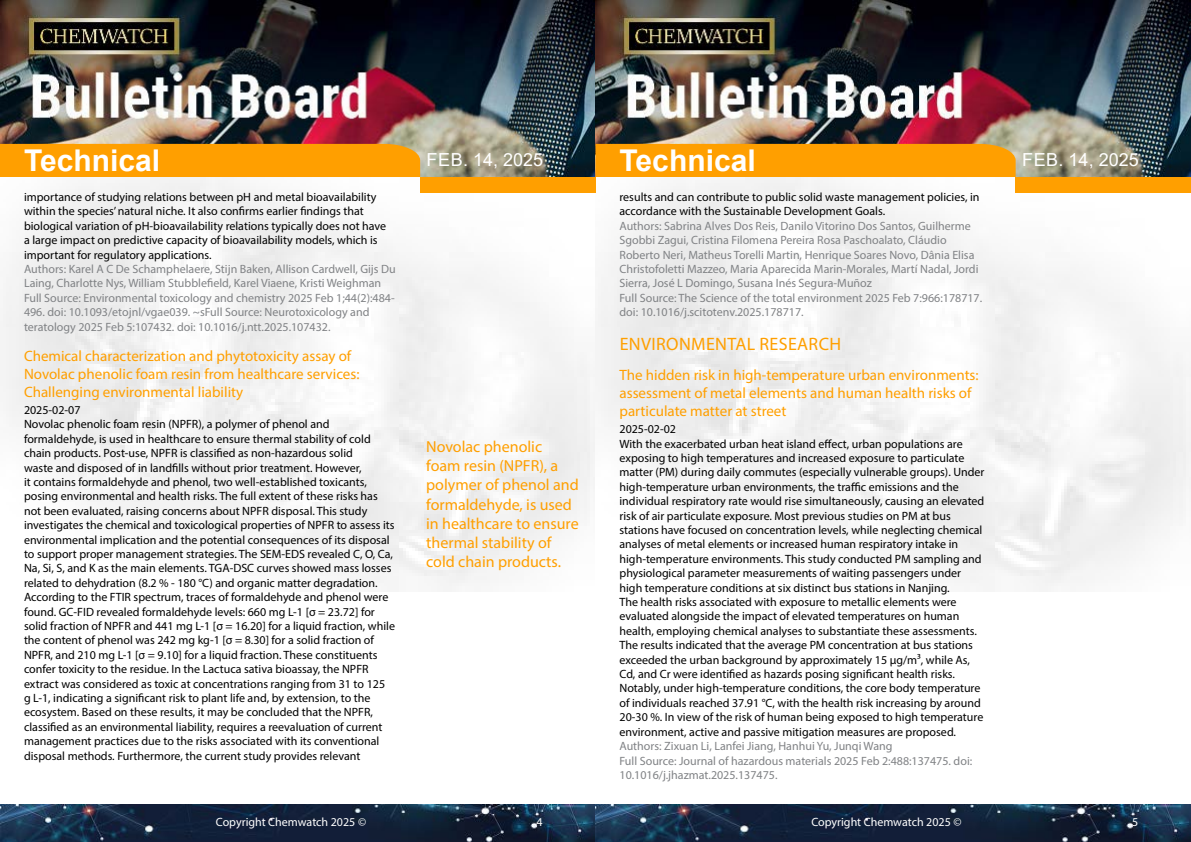
<style>
.page{position:relative;width:1191px;height:842px;background:#fff}
.page>*{position:absolute;margin:0;border:0;box-sizing:border-box;transform-origin:0 0}
.t1{font:700 30px "Arial";color:#fff}
.t2{font:18px "Arial";color:#fff}
.t3{font:18px "Myriad Pro";letter-spacing:.02em;color:#ff9f00}
.t4{font:16px/19.2px "Myriad Pro";color:#ff9f00}
.t5{font:15px/18px "Myriad Pro";color:#ff9f00}
.t6{font:12px/14.4px "Myriad Pro";color:#000}
.t7{font:12px/14.4px "Myriad Pro";color:#808285}
.t8{font:12px "Myriad Pro";color:#fff}
</style>
<div class="page">
<img style="left:0;top:0;width:1191px;height:592px">
<div style="left:420px;top:177px;width:175px;height:15px;background:#ff9f00"></div>
<div style="left:1015px;top:177px;width:176px;height:15px;background:#ff9f00"></div>
<div style="left:0;top:144px;width:420px;height:33px;background:#ff9f00"></div>
<div style="left:595px;top:144px;width:420px;height:33px;background:#ff9f00"></div>
<img style="left:0;top:804px;width:1191px;height:38px">
<h1 class="t1" style="left:24px;top:139px;width:138px">Technical</h1>
<h1 class="t1" style="left:619px;top:139px;width:138px">Technical</h1>
<p class="t6" style="left:24px;top:190px;width:364px">importance of studying relations between pH and metal bioavailability within the species’ natural niche. It also confirms earlier findings that biological variation of pH-bioavailability relations typically does not have a large impact on predictive capacity of bioavailability models, which is important for regulatory applications.</p>
<p class="t7" style="left:24px;top:262px;width:373px">Authors: Karel A C De Schamphelaere, Stijn Baken, Allison Cardwell, Gijs Du Laing, Charlotte Nys, William Stubblefield, Karel Viaene, Kristi Weighman Full Source: Environmental toxicology and chemistry 2025 Feb 1;44(2):484- 496. doi: 10.1093/etojnl/vgae039. ~sFull Source: Neurotoxicology and teratology 2025 Feb 5:107432. doi: 10.1016/j.ntt.2025.107432.</p>
<p class="t5" style="left:24px;top:346px;width:337px">Chemical characterization and phytotoxicity assay of<br>Novolac phenolic foam resin from healthcare services:<br>Challenging environmental liability</p>
<p class="t6" style="left:24px;top:403px;width:372px">2025-02-07<br>Novolac phenolic foam resin (NPFR), a polymer of phenol and formaldehyde, is used in healthcare to ensure thermal stability of cold chain products. Post-use, NPFR is classified as non-hazardous solid<br>waste and disposed of in landfills without prior treatment. However,<br>it contains formaldehyde and phenol, two well-established toxicants, posing environmental and health risks. The full extent of these risks has not been evaluated, raising concerns about NPFR disposal. This study investigates the chemical and toxicological properties of NPFR to assess its environmental implication and the potential consequences of its disposal to support proper management strategies. The SEM-EDS revealed C, O, Ca, Na, Si, S, and K as the main elements. TGA-DSC curves showed mass losses related to dehydration (8.2 % - 180 °C) and organic matter degradation.<br>According to the FTIR spectrum, traces of formaldehyde and phenol were found. GC-FID revealed formaldehyde levels: 660 mg L-1 [σ = 23.72] for solid fraction of NPFR and 441 mg L-1 [σ = 16.20] for a liquid fraction, while the content of phenol was 242 mg kg-1 [σ = 8.30] for a solid fraction of NPFR, and 210 mg L-1 [σ = 9.10] for a liquid fraction. These constituents confer toxicity to the residue. In the Lactuca sativa bioassay, the NPFR extract was considered as toxic at concentrations ranging from 31 to 125<br>g L-1, indicating a significant risk to plant life and, by extension, to the ecosystem. Based on these results, it may be concluded that the NPFR, classified as an environmental liability, requires a reevaluation of current management practices due to the risks associated with its conventional disposal methods. Furthermore, the current study provides relevant</p>
<h2 class="t2" style="left:426px;top:148px;width:118px">Feb. 14, 2025</h2>
<h2 class="t2" style="left:1022px;top:148px;width:118px">Feb. 14, 2025</h2>
<p class="t6" style="left:619px;top:190px;width:361px">results and can contribute to public solid waste management policies, in accordance with the Sustainable Development Goals.</p>
<p class="t7" style="left:619px;top:218px;width:364px">Authors: Sabrina Alves Dos Reis, Danilo Vitorino Dos Santos, Guilherme Sgobbi Zagui, Cristina Filomena Pereira Rosa Paschoalato, Cláudio Roberto Neri, Matheus Torelli Martin, Henrique Soares Novo, Dânia Elisa Christofoletti Mazzeo, Maria Aparecida Marin-Morales, Martí Nadal, Jordi Sierra, José L Domingo, Susana Inés Segura-Muñoz<br>Full Source: The Science of the total environment 2025 Feb 7:966:178717. doi: 10.1016/j.scitotenv.2025.178717.</p>
<h2 class="t3" style="left:619px;top:333px;width:223px">ENVIRONMENTAL RESEARCH</h2>
<p class="t5" style="left:619px;top:366px;width:361px">The hidden risk in high-temperature urban environments: assessment of metal elements and human health risks of particulate matter at street</p>
<p class="t6" style="left:619px;top:422px;width:366px">2025-02-02<br>With the exacerbated urban heat island effect, urban populations are exposing to high temperatures and increased exposure to particulate matter (PM) during daily commutes (especially vulnerable groups). Under high-temperature urban environments, the traffic emissions and the individual respiratory rate would rise simultaneously, causing an elevated risk of air particulate exposure. Most previous studies on PM at bus stations have focused on concentration levels, while neglecting chemical analyses of metal elements or increased human respiratory intake in high-temperature environments. This study conducted PM sampling and physiological parameter measurements of waiting passengers under high temperature conditions at six distinct bus stations in Nanjing.<br>The health risks associated with exposure to metallic elements were evaluated alongside the impact of elevated temperatures on human health, employing chemical analyses to substantiate these assessments.<br>The results indicated that the average PM concentration at bus stations exceeded the urban background by approximately 15 μg/m³, while As, Cd, and Cr were identified as hazards posing significant health risks.<br>Notably, under high-temperature conditions, the core body temperature of individuals reached 37.91 °C, with the health risk increasing by around 20-30 %. In view of the risk of human being exposed to high temperature environment, active and passive mitigation measures are proposed.</p>
<p class="t7" style="left:619px;top:739px;width:354px">Authors: Zixuan Li, Lanfei Jiang, Hanhui Yu, Junqi Wang<br>Full Source: Journal of hazardous materials 2025 Feb 2:488:137475. doi:<br>10.1016/j.jhazmat.2025.137475.</p>
<h3 class="t4" style="left:426px;top:437px;width:154px">Novolac phenolic foam resin (NPFR), a polymer of phenol and formaldehyde, is used in healthcare to ensure thermal stability of cold chain products.</h3>
<p class="t8" style="left:216px;top:815px;width:152px">Copyright Chemwatch 2025 ©</p>
<p class="t8" style="left:536px;top:815px;width:8px">4</p>
<p class="t8" style="left:811px;top:815px;width:152px">Copyright Chemwatch 2025 ©</p>
<p class="t8" style="left:1132px;top:815px;width:8px">5</p>
</div>
